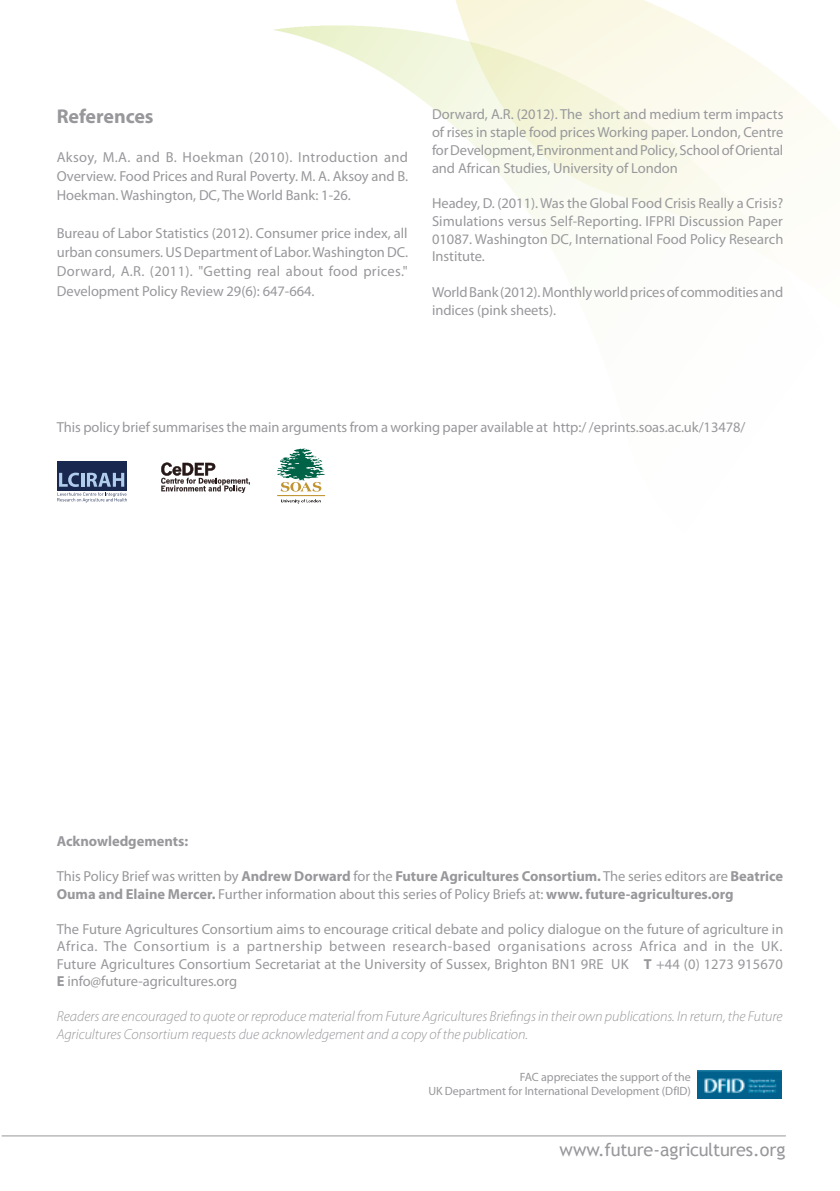
<style>
.page{position:relative;width:840px;height:1191px;background:#fff}
.page>*{position:absolute;margin:0;border:0;box-sizing:border-box;transform-origin:0 0}
.t1{font:700 20px "Myriad Pro";letter-spacing:-.005em;color:#98989c}
.t2{font:18px "Trebuchet MS";letter-spacing:-.015em;color:#98989c}
.t3{font:14.4px/17.8px "Myriad Pro";letter-spacing:-.005em;color:#98989c;text-align:justify}
.t4{font:italic 300 14.4px/17.6px "Myriad Pro";letter-spacing:-.005em;color:#98989c}
.t5{font:700 14.4px "Myriad Pro";letter-spacing:-.005em;color:#98989c}
.t6{font:12px/14px "Myriad Pro";letter-spacing:-.005em;color:#98989c;text-align:right}
.s1{font-weight:700}
</style>
<div class="page">
<img style="left:273px;top:22px;width:566px;height:382px">
<hr style="left:2px;top:1135px;width:783px;height:1px;background:#98989c">
<img style="left:697px;top:1070px;width:84px;height:28px">
<svg style="left:161px;top:462px;width:89px;height:31px"></svg>
<svg style="left:277px;top:448px;width:48px;height:56px"></svg>
<div style="left:57px;top:461px;width:69px;height:29px;background:#18284f"></div>
<svg style="left:57px;top:472px;width:70px;height:30px"></svg>
<h1 class="t1" style="left:57px;top:104px;width:98px">References</h1>
<p class="t3" style="left:57px;top:147px;width:352px;line-height:19.2px">Aksoy, M.A. and B. Hoekman (2010). Introduction and Overview. Food Prices and Rural Poverty. M. A. Aksoy and B.<br>Hoekman. Washington, DC, The World Bank: 1-26.</p>
<p class="t3" style="left:57px;top:223px;width:352px;line-height:19.2px">Bureau of Labor Statistics (2012). Consumer price index, all urban consumers. US Department of Labor. Washington DC.<br>Dorward, A.R. (2011). "Getting real about food prices." Development Policy Review 29(6): 647-664.</p>
<p class="t3" style="left:432px;top:105px;width:353px">Dorward, A.R. (2012). The short and medium term impacts of rises in staple food prices Working paper. London, Centre for Development, Environment and Policy, School of Oriental and African Studies, University of London</p>
<p class="t3" style="left:432px;top:194px;width:353px">Headey, D. (2011). Was the Global Food Crisis Really a Crisis?<br>Simulations versus Self-Reporting. IFPRI Discussion Paper 01087. Washington DC, International Food Policy Research Institute.</p>
<p class="t3" style="left:432px;top:283px;width:352px">World Bank (2012). Monthly world prices of commodities and indices (pink sheets).</p>
<p class="t3" style="left:57px;top:418px;width:690px">This policy brief summarises the main arguments from a working paper available at http:/ /eprints.soas.ac.uk/13478/</p>
<p class="t5" style="left:57px;top:832px;width:133px">Acknowledgements:</p>
<p class="t3" style="left:57px;top:867px;width:727px">This Policy Brief was written by <span class="s1">Andrew Dorward</span> for the <span class="s1">Future Agricultures Consortium.</span> The series editors are <span class="s1">Beatrice<br>Ouma and Elaine Mercer.</span> Further information about this series of Policy Briefs at: <span class="s1">www. future-agricultures.org</span></p>
<p class="t3" style="left:57px;top:920px;width:727px">The Future Agricultures Consortium aims to encourage critical debate and policy dialogue on the future of agriculture in Africa. The Consortium is a partnership between research-based organisations across Africa and in the UK.<br>Future Agricultures Consortium Secretariat at the University of Sussex, Brighton BN1 9RE UK <span class="s1">T</span> +44 (0) 1273 915670<br><span class="s1">E</span> info@future-agricultures.org</p>
<p class="t4" style="left:57px;top:1007px;width:727px">Readers are encouraged to quote or reproduce material from Future Agricultures Briefings in their own publications. In return, the Future<br>Agricultures Consortium requests due acknowledgement and a copy of the publication.</p>
<p class="t6" style="left:428px;top:1069px;width:264px">FAC appreciates the support of the<br>UK Department for International Development (DfID)</p>
<p class="t2" style="left:559px;top:1139px;width:227px">www.future-agricultures.org</p>
</div>
